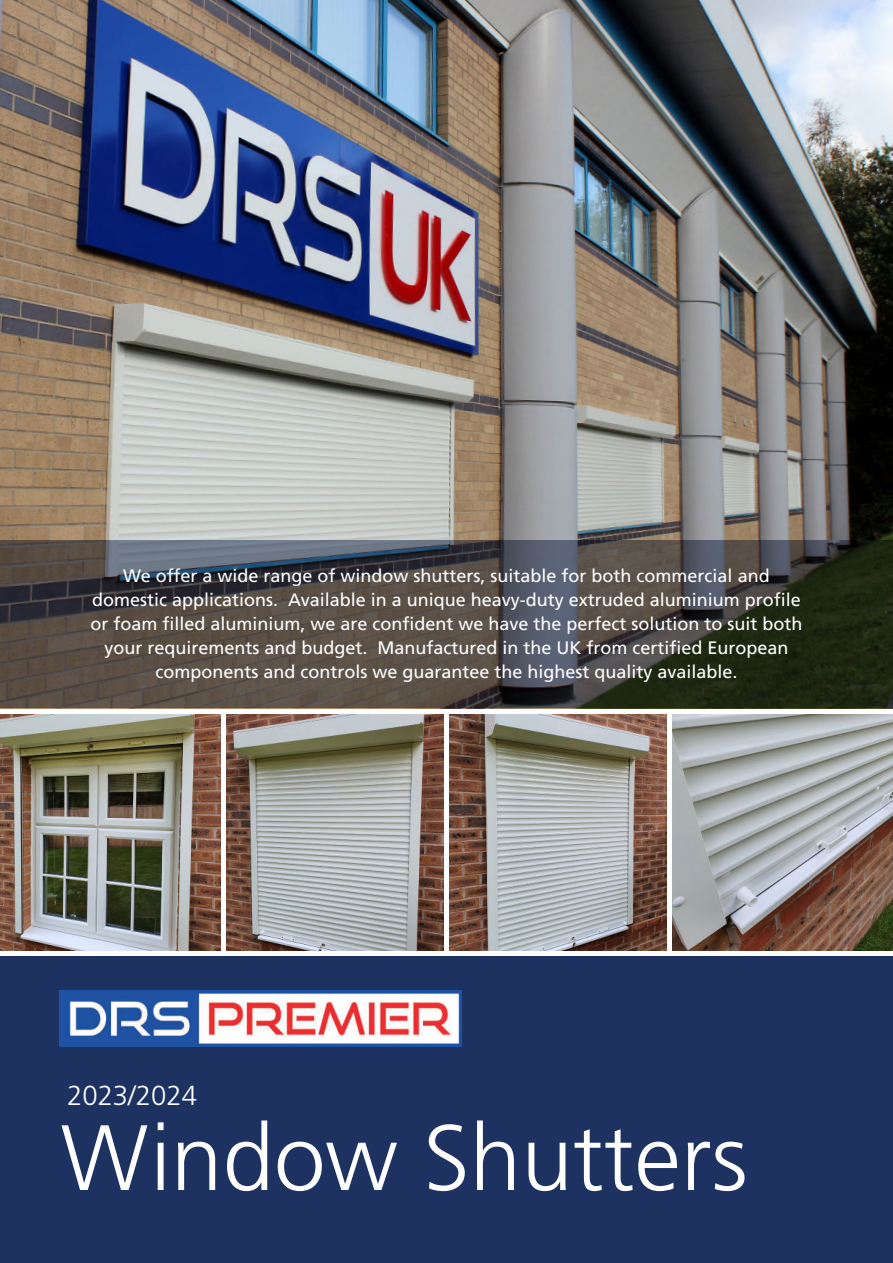
<style>
.page{position:relative;width:893px;height:1263px;background:#fff}
.page>*{position:absolute;margin:0;border:0;box-sizing:border-box;transform-origin:0 0}
.t1{font:300 92.7px "Frutiger";color:#fff}
.t2{font:300 27.45px "Frutiger";color:#fff}
.t3{font:18px/24px "Frutiger";color:#fff;text-align:center}
</style>
<div class="page">
<img style="left:0;top:0;width:893px;height:540px">
<div style="left:0;top:957px;width:893px;height:306px;background:#1e3262"></div>
<img style="left:0;top:714px;width:220px;height:236px">
<img style="left:226px;top:714px;width:217px;height:236px">
<img style="left:450px;top:714px;width:216px;height:236px">
<img style="left:673px;top:715px;width:220px;height:235px">
<img style="left:60px;top:991px;width:401px;height:56px">
<svg style="left:0;top:540px;width:893px;height:168px;background:#474540"></svg>
<p class="t3" style="left:90px;top:565px;width:714px">We offer a wide range of window shutters, suitable for both commercial and domestic applications. Available in a unique heavy-duty extruded aluminium profile or foam filled aluminium, we are confident we have the perfect solution to suit both your requirements and budget. Manufactured in the UK from certified European components and controls we guarantee the highest quality available.</p>
<h2 class="t2" style="left:67px;top:1084px;width:132px">2023/2024</h2>
<h1 class="t1" style="left:61px;top:1119px;width:688px">Window Shutters</h1>
</div>
